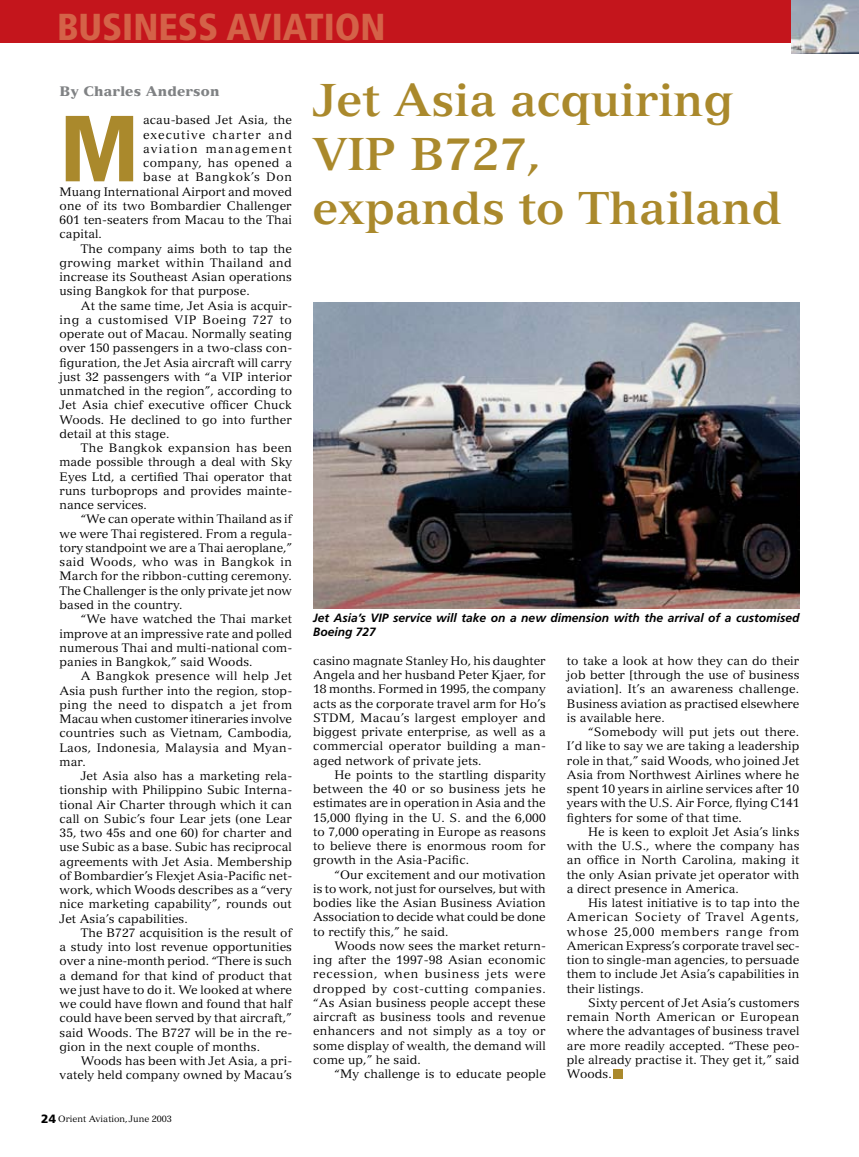
<style>
.page{position:relative;width:859px;height:1157px;background:#fff}
.page>*{position:absolute;margin:0;border:0;box-sizing:border-box;transform-origin:0 0}
.t1{font:900 condensed 93.6px "Frutiger";color:#aa892c}
.t2{font:700 45px/54px "Versailles";color:#aa892c}
.t3{font:900 condensed 37.5px "Frutiger";color:#d46248}
.t4{font:900 13.5px "Versailles";letter-spacing:.01em;color:#808284}
.t5{font:12px/14.2px "Versailles";letter-spacing:.01em;color:#000;text-align:justify}
.t6{font:12px "Versailles";letter-spacing:.035em;color:#000}
.t7{font:italic 700 12px/14.2px "Frutiger";color:#000}
.t8{font:12px "Versailles";letter-spacing:.045em;color:#000}
.t9{font:12px "Versailles";letter-spacing:.03em;color:#000}
.t10{font:12px "Versailles";letter-spacing:.085em;color:#000}
.t11{font:12px "Versailles";letter-spacing:.1em;color:#000}
.t12{font:12px "Versailles";letter-spacing:.055em;color:#000}
.t13{font:9px "Versailles";color:#000}
.s1{font-family:"Frutiger";font-weight:900;font-size:12px}
</style>
<div class="page">
<div style="left:0;top:0;width:859px;height:43px;background:#c4151c"></div>
<div style="left:614px;top:1068px;width:9px;height:10px;background:#aa892c"></div>
<img style="left:313px;top:302px;width:486px;height:306px">
<img style="left:792px;top:0;width:67px;height:53px">
<h3 class="t3" style="left:57px;top:5px;width:330px">BUSINESS AVIATION</h3>
<p class="t4" style="left:60px;top:83px;width:161px">By Charles Anderson</p>
<h1 class="t1" style="left:60px;top:92px;width:81px">M</h1>
<p class="t5" style="left:143px;top:113px;width:151px">acau-based Jet Asia, the</p>
<p class="t10" style="left:143px;top:127px;width:151px">executive charter and</p>
<p class="t11" style="left:143px;top:141px;width:150px">aviation management</p>
<p class="t6" style="left:143px;top:156px;width:151px">company, has opened a</p>
<p class="t12" style="left:143px;top:170px;width:151px">base at Bangkok’s Don</p>
<p class="t5" style="left:60px;top:184px;width:234px">Muang International Airport and moved</p>
<p class="t5" style="left:60px;top:198px;width:234px">one of its two Bombardier Challenger</p>
<p class="t5" style="left:60px;top:212px;width:234px">601 ten-seaters from Macau to the Thai</p>
<p class="t5" style="left:60px;top:227px;width:44px">capital.</p>
<p class="t5" style="left:81px;top:241px;width:213px">The company aims both to tap the</p>
<p class="t6" style="left:60px;top:255px;width:234px">growing market within Thailand and</p>
<p class="t5" style="left:60px;top:269px;width:234px">increase its Southeast Asian operations</p>
<p class="t5" style="left:60px;top:284px;width:192px">using Bangkok for that purpose.</p>
<p class="t5" style="left:81px;top:298px;width:213px">At the same time, Jet Asia is acquir-</p>
<p class="t8" style="left:60px;top:312px;width:234px">ing a customised VIP Boeing 727 to</p>
<p class="t5" style="left:60px;top:326px;width:234px">operate out of Macau. Normally seating</p>
<p class="t5" style="left:60px;top:341px;width:234px">over 150 passengers in a two-class con-</p>
<p class="t5" style="left:60px;top:355px;width:234px">figuration, the Jet Asia aircraft will carry</p>
<p class="t5" style="left:60px;top:369px;width:234px">just 32 passengers with “a VIP interior</p>
<p class="t5" style="left:60px;top:383px;width:234px">unmatched in the region”, according to</p>
<p class="t5" style="left:60px;top:398px;width:234px">Jet Asia chief executive officer Chuck</p>
<p class="t5" style="left:60px;top:412px;width:234px">Woods. He declined to go into further</p>
<p class="t5" style="left:60px;top:426px;width:111px">detail at this stage.</p>
<p class="t6" style="left:81px;top:441px;width:213px">The Bangkok expansion has been</p>
<p class="t5" style="left:60px;top:455px;width:234px">made possible through a deal with Sky</p>
<p class="t5" style="left:60px;top:469px;width:234px">Eyes Ltd, a certified Thai operator that</p>
<p class="t5" style="left:60px;top:483px;width:234px">runs turboprops and provides mainte-</p>
<p class="t5" style="left:60px;top:497px;width:89px">nance services.</p>
<p class="t5" style="left:81px;top:512px;width:213px">“We can operate within Thailand as if</p>
<p class="t5" style="left:60px;top:526px;width:234px">we were Thai registered. From a regula-</p>
<p class="t5" style="left:60px;top:540px;width:234px">tory standpoint we are a Thai aeroplane,”</p>
<p class="t6" style="left:60px;top:555px;width:234px">said Woods, who was in Bangkok in</p>
<p class="t5" style="left:60px;top:569px;width:234px">March for the ribbon-cutting ceremony.</p>
<p class="t5" style="left:60px;top:583px;width:234px">The Challenger is the only private jet now</p>
<p class="t5" style="left:60px;top:597px;width:125px">based in the country.</p>
<p class="t5" style="left:81px;top:611px;width:213px">“We have watched the Thai market</p>
<p class="t5" style="left:60px;top:626px;width:234px">improve at an impressive rate and polled</p>
<p class="t5" style="left:60px;top:640px;width:234px">numerous Thai and multi-national com-</p>
<p class="t5" style="left:60px;top:654px;width:195px">panies in Bangkok,” said Woods.</p>
<p class="t9" style="left:81px;top:669px;width:213px">A Bangkok presence will help Jet</p>
<p class="t5" style="left:60px;top:683px;width:234px">Asia push further into the region, stop-</p>
<p class="t6" style="left:60px;top:697px;width:234px">ping the need to dispatch a jet from</p>
<p class="t5" style="left:60px;top:711px;width:234px">Macau when customer itineraries involve</p>
<p class="t5" style="left:60px;top:725px;width:234px">countries such as Vietnam, Cambodia,</p>
<p class="t5" style="left:60px;top:740px;width:234px">Laos, Indonesia, Malaysia and Myan-</p>
<p class="t5" style="left:60px;top:754px;width:28px">mar.</p>
<p class="t5" style="left:81px;top:768px;width:213px">Jet Asia also has a marketing rela-</p>
<p class="t5" style="left:60px;top:782px;width:234px">tionship with Philippino Subic Interna-</p>
<p class="t5" style="left:60px;top:797px;width:234px">tional Air Charter through which it can</p>
<p class="t5" style="left:60px;top:811px;width:234px">call on Subic’s four Lear jets (one Lear</p>
<p class="t5" style="left:60px;top:825px;width:234px">35, two 45s and one 60) for charter and</p>
<p class="t5" style="left:60px;top:839px;width:234px">use Subic as a base. Subic has reciprocal</p>
<p class="t5" style="left:60px;top:854px;width:234px">agreements with Jet Asia. Membership</p>
<p class="t5" style="left:60px;top:868px;width:234px">of Bombardier’s Flexjet Asia-Pacific net-</p>
<p class="t5" style="left:60px;top:882px;width:234px">work, which Woods describes as a “very</p>
<p class="t5" style="left:60px;top:896px;width:234px">nice marketing capability”, rounds out</p>
<p class="t5" style="left:60px;top:911px;width:130px">Jet Asia’s capabilities.</p>
<p class="t5" style="left:81px;top:925px;width:213px">The B727 acquisition is the result of</p>
<p class="t5" style="left:60px;top:939px;width:234px">a study into lost revenue opportunities</p>
<p class="t5" style="left:60px;top:953px;width:234px">over a nine-month period. “There is such</p>
<p class="t5" style="left:60px;top:968px;width:234px">a demand for that kind of product that</p>
<p class="t5" style="left:60px;top:982px;width:234px">we just have to do it. We looked at where</p>
<p class="t5" style="left:60px;top:996px;width:234px">we could have flown and found that half</p>
<p class="t5" style="left:60px;top:1010px;width:234px">could have been served by that aircraft,”</p>
<p class="t5" style="left:60px;top:1025px;width:234px">said Woods. The B727 will be in the re-</p>
<p class="t5" style="left:60px;top:1039px;width:202px">gion in the next couple of months.</p>
<p class="t5" style="left:81px;top:1053px;width:213px">Woods has been with Jet Asia, a pri-</p>
<p class="t5" style="left:60px;top:1067px;width:234px">vately held company owned by Macau’s</p>
<p class="t13" style="left:41px;top:1113px;width:132px"><span class="s1">24</span> Orient Aviation, June 2003</p>
<h2 class="t2" style="left:312px;top:73px;width:471px">Jet Asia acquiring<br>VIP B727,<br>expands to Thailand</h2>
<p class="t7" style="left:313px;top:610px;width:488px">Jet Asia’s VIP service will take on a new dimension with the arrival of a customised<br>Boeing 727</p>
<p class="t5" style="left:313px;top:653px;width:234px">casino magnate Stanley Ho, his daughter Angela and her husband Peter Kjaer, for 18 months. Formed in 1995, the company acts as the corporate travel arm for Ho’s STDM, Macau’s largest employer and biggest private enterprise, as well as a commercial operator building a man&shy;aged network of private jets.</p>
<p class="t5" style="left:313px;top:767px;width:234px;text-indent:21px">He points to the startling disparity between the 40 or so business jets he estimates are in operation in Asia and the 15,000 flying in the U. S. and the 6,000 to 7,000 operating in Europe as reasons to believe there is enormous room for growth in the Asia-Pacific.</p>
<p class="t5" style="left:313px;top:867px;width:234px;text-indent:21px">“Our excitement and our motivation is to work, not just for ourselves, but with bodies like the Asian Business Aviation Association to decide what could be done to rectify this,” he said.</p>
<p class="t5" style="left:313px;top:938px;width:234px;text-indent:21px">Woods now sees the market return&shy;ing after the 1997-98 Asian economic recession, when business jets were dropped by cost-cutting companies. “As Asian business people accept these aircraft as business tools and revenue enhancers and not simply as a toy or some display of wealth, the demand will come up,” he said.</p>
<p class="t5" style="left:334px;top:1066px;width:213px">“My challenge is to educate people</p>
<p class="t5" style="left:567px;top:653px;width:234px">to take a look at how they can do their job better [through the use of business aviation]. It’s an awareness challenge.<br>Business aviation as practised elsewhere is available here.</p>
<p class="t5" style="left:567px;top:724px;width:234px;text-indent:21px">“Somebody will put jets out there.<br>I’d like to say we are taking a leadership role in that,” said Woods, who joined Jet Asia from Northwest Airlines where he spent 10 years in airline services after 10 years with the U.S. Air Force, flying C141 fighters for some of that time.</p>
<p class="t5" style="left:567px;top:824px;width:234px;text-indent:21px">He is keen to exploit Jet Asia’s links with the U.S., where the company has an office in North Carolina, making it the only Asian private jet operator with a direct presence in America.</p>
<p class="t5" style="left:567px;top:895px;width:234px;text-indent:21px">His latest initiative is to tap into the American Society of Travel Agents, whose 25,000 members range from American Express’s corporate travel sec&shy;tion to single-man agencies, to persuade them to include Jet Asia’s capabilities in their listings.</p>
<p class="t5" style="left:567px;top:995px;width:234px;text-indent:21px">Sixty percent of Jet Asia’s customers remain North American or European where the advantages of business travel are more readily accepted. “These peo&shy;ple already practise it. They get it,” said Woods.</p>
</div>
